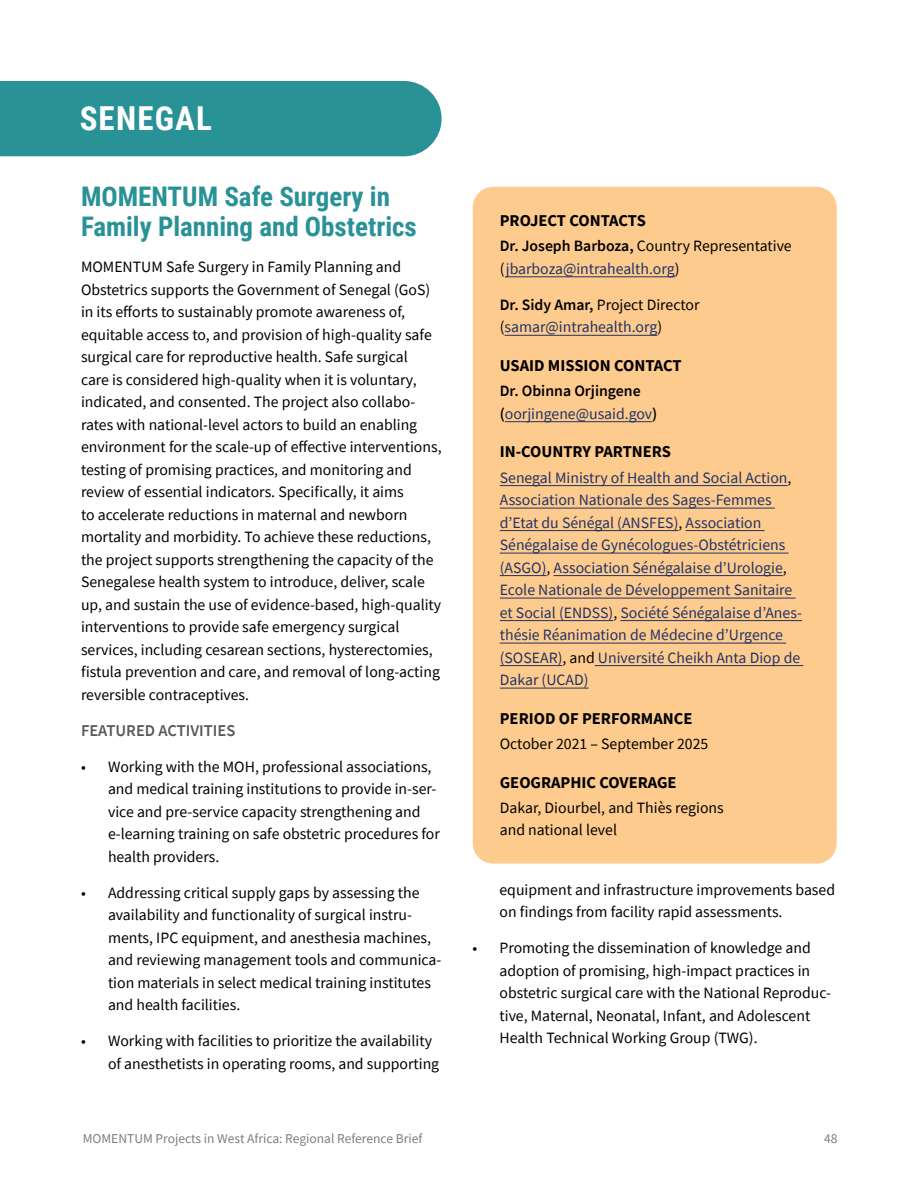
<style>
.page{position:relative;width:918px;height:1188px;background:#fff}
.page>*{position:absolute;margin:0;border:0;box-sizing:border-box;transform-origin:0 0}
.H2_TOC{font:700 33px "Roboto Condensed";letter-spacing:.035em;color:#fff}
.t1{font:700 27px/30px "Roboto Condensed";color:#289296}
.BoxHeading{font:700 16.5px "Source Sans Pro";color:#000}
.t2{font:600 16.5px "Source Sans Pro";color:#58595b}
.t3{font:15.75px/22.5px "Source Sans Pro";color:#000}
.Box_Contact{font:15.75px/22.5px "Source Sans Pro";color:#213266}
.Box_Contact-2{font:600 15.75px/22.5px "Source Sans Pro";color:#000}
.t4{font:13.5px "Source Sans Pro";color:#7e7e7e}
.s1{font-weight:600;color:#000}
.s2{color:#000}
.s3{font-weight:400;color:#213266}
</style>
<div class="page">
<div style="left:0;top:81px;width:442px;height:75px;background:#289296"></div>
<div style="left:473px;top:187px;width:364px;height:677px;background:#fecb8e;border-radius:20px"></div>
<hr style="left:506px;top:276px;width:169px;height:1px;background:#213266">
<hr style="left:505px;top:335px;width:153px;height:1px;background:#213266">
<hr style="left:505px;top:421px;width:147px;height:1px;background:#213266">
<hr style="left:500px;top:485px;width:288px;height:1px;background:#213266">
<hr style="left:500px;top:508px;width:275px;height:1px;background:#213266">
<hr style="left:500px;top:530px;width:179px;height:1px;background:#213266">
<hr style="left:686px;top:530px;width:79px;height:1px;background:#213266">
<hr style="left:500px;top:553px;width:289px;height:1px;background:#213266">
<hr style="left:500px;top:575px;width:46px;height:1px;background:#213266">
<hr style="left:554px;top:575px;width:229px;height:1px;background:#213266">
<hr style="left:500px;top:598px;width:296px;height:1px;background:#213266">
<hr style="left:500px;top:620px;width:113px;height:1px;background:#213266">
<hr style="left:620px;top:620px;width:182px;height:1px;background:#213266">
<hr style="left:500px;top:643px;width:286px;height:1px;background:#213266">
<hr style="left:500px;top:665px;width:62px;height:1px;background:#213266">
<hr style="left:595px;top:665px;width:208px;height:1px;background:#213266">
<hr style="left:500px;top:688px;width:89px;height:1px;background:#213266">
<h2 class="H2_TOC" style="left:80px;top:96px;width:134px">SENEGAL</h2>
<h3 class="t1" style="left:81px;top:180px;width:337px">MOMENTUM Safe Surgery in<br>Family Planning and Obstetrics</h3>
<p class="t3" style="left:81px;top:255px;width:362px">MOMENTUM Safe Surgery in Family Planning and Obstetrics supports the Government of Senegal (GoS) in its efforts to sustainably promote awareness of, equitable access to, and provision of high-quality safe surgical care for reproductive health. Safe surgical<br>care is considered high-quality when it is voluntary, indicated, and consented. The project also collabo&shy;rates with national-level actors to build an enabling environment for the scale-up of effective interventions, testing of promising practices, and monitoring and review of essential indicators. Specifically, it aims<br>to accelerate reductions in maternal and newborn mortality and morbidity. To achieve these reductions, the project supports strengthening the capacity of the Senegalese health system to introduce, deliver, scale up, and sustain the use of evidence-based, high-quality interventions to provide safe emergency surgical services, including cesarean sections, hysterectomies, fistula prevention and care, and removal of long-acting reversible contraceptives.</p>
<h5 class="t2" style="left:81px;top:719px;width:156px">FEATURED ACTIVITIES</h5>
<p class="t3" style="left:108px;top:755px;width:333px;text-indent:-27px">• Working with the MOH, professional associations, and medical training institutions to provide in-ser&shy;vice and pre-service capacity strengthening and e-learning training on safe obstetric procedures for health providers.</p>
<p class="t3" style="left:108px;top:881px;width:335px;text-indent:-27px">• Addressing critical supply gaps by assessing the availability and functionality of surgical instru&shy;ments, IPC equipment, and anesthesia machines, and reviewing management tools and communica&shy;tion materials in select medical training institutes and health facilities.</p>
<p class="t3" style="left:108px;top:1029px;width:333px;text-indent:-27px">• Working with facilities to prioritize the availability of anesthetists in operating rooms, and supporting</p>
<h5 class="BoxHeading" style="left:500px;top:209px;width:148px">PROJECT CONTACTS</h5>
<p class="Box_Contact" style="left:500px;top:235px;width:293px"><span class="s1">Dr. Joseph Barboza,</span> <span class="s2">Country Representative (</span>jbarboza@intrahealth.org<span class="s2">)</span></p>
<p class="Box_Contact" style="left:500px;top:293px;width:201px"><span class="s1">Dr. Sidy Amar,</span> <span class="s2">Project Director (</span>samar@intrahealth.org<span class="s2">)</span></p>
<h5 class="BoxHeading" style="left:500px;top:354px;width:183px">USAID MISSION CONTACT</h5>
<p class="Box_Contact-2" style="left:500px;top:380px;width:159px">Dr. Obinna Orjingene (<span class="s3">oorjingene@usaid.gov</span>)</p>
<h5 class="BoxHeading" style="left:500px;top:441px;width:173px">IN-COUNTRY PARTNERS</h5>
<p class="Box_Contact" style="left:500px;top:466px;width:304px">Senegal Ministry of Health and Social Action<span class="s2">, </span>Association Nationale des Sages-Femmes d’Etat du Sénégal (ANSFES)<span class="s2">,</span> Association Sénégalaise de Gynécologues-Obstétriciens (ASGO)<span class="s2">,</span> Association Sénégalaise d’Urologie<span class="s2">, </span>Ecole Nationale de Développement Sanitaire et Social (ENDSS)<span class="s2">,</span> Société Sénégalaise d’Anes&shy;thésie Réanimation de Médecine d’Urgence (SOSEAR)<span class="s2">, and</span> Université Cheikh Anta Diop de Dakar (UCAD)</p>
<h5 class="BoxHeading" style="left:500px;top:707px;width:194px">PERIOD OF PERFORMANCE</h5>
<p class="t3" style="left:500px;top:732px;width:210px">October 2021 – September 2025</p>
<h5 class="BoxHeading" style="left:500px;top:771px;width:178px">GEOGRAPHIC COVERAGE</h5>
<p class="t3" style="left:500px;top:796px;width:225px">Dakar, Diourbel, and Thiès regions and national level</p>
<p class="t3" style="left:499px;top:878px;width:337px">equipment and infrastructure improvements based on findings from facility rapid assessments.</p>
<p class="t3" style="left:500px;top:937px;width:333px;text-indent:-27px">• Promoting the dissemination of knowledge and adoption of promising, high-impact practices in obstetric surgical care with the National Reproduc&shy;tive, Maternal, Neonatal, Infant, and Adolescent Health Technical Working Group (TWG).</p>
<p class="t4" style="left:83px;top:1130px;width:341px">MOMENTUM Projects in West Africa: Regional Reference Brief</p>
<p class="t4" style="left:824px;top:1130px;width:15px">48</p>
</div>
